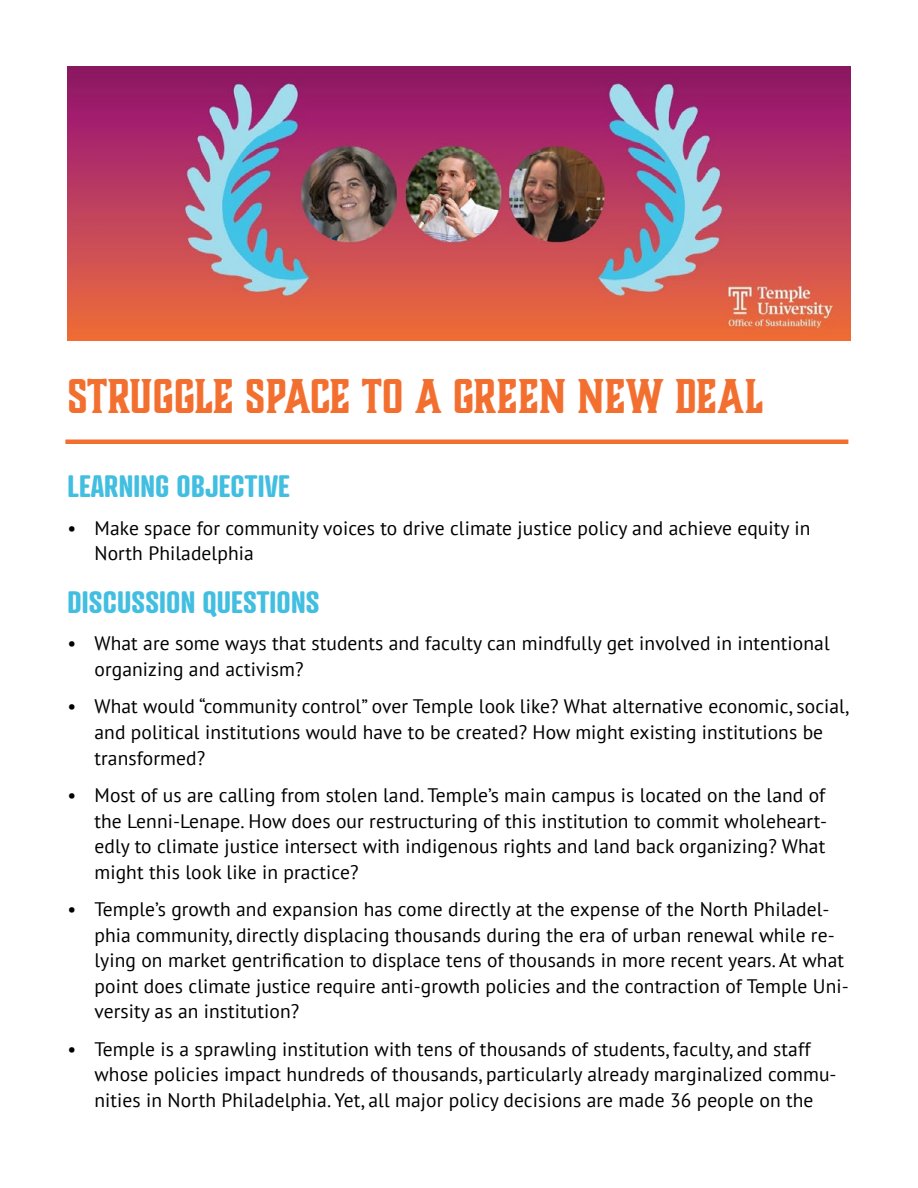
<style>
.page{position:relative;width:918px;height:1188px;background:#fff}
.page>*{position:absolute;margin:0;border:0;box-sizing:border-box;transform-origin:0 0}
.t1{font:700 45px "Boucherie Block";letter-spacing:.005em;color:#f36f2f}
.t2{font:700 30px "Atrament";letter-spacing:.005em;color:#42bee1}
.t3{font:19.5px/25.5px "PT Sans";letter-spacing:.005em;color:#000}
</style>
<div class="page">
<hr style="left:65px;top:440px;width:783px;height:4px;background:#f36f2f">
<img style="left:68px;top:66px;width:782px;height:275px">
<h1 class="t1" style="left:68px;top:367px;width:697px">STRUGGLE SPACE TO A GREEN NEW DEAL</h1>
<h2 class="t2" style="left:68px;top:467px;width:224px">LEARNING OBJECTIVE</h2>
<p class="t3" style="left:95px;top:515px;width:717px;text-indent:-27px">• Make space for community voices to drive climate justice policy and achieve equity in<br>North Philadelphia</p>
<h2 class="t2" style="left:68px;top:583px;width:253px">DISCUSSION QUESTIONS</h2>
<p class="t3" style="left:95px;top:630px;width:737px;text-indent:-27px">• What are some ways that students and faculty can mindfully get involved in intentional organizing and activism?</p>
<p class="t3" style="left:95px;top:693px;width:756px;text-indent:-27px">• What would “community control” over Temple look like? What alternative economic, social, and political institutions would have to be created? How might existing institutions be transformed?</p>
<p class="t3" style="left:95px;top:782px;width:734px;text-align:justify;text-indent:-27px">• Most of us are calling from stolen land. Temple’s main campus is located on the land of the Lenni-Lenape. How does our restructuring of this institution to commit wholeheart&shy;edly to climate justice intersect with indigenous rights and land back organizing? What might this look like in practice?</p>
<p class="t3" style="left:95px;top:896px;width:756px;text-indent:-27px">• Temple’s growth and expansion has come directly at the expense of the North Philadel&shy;phia community, directly displacing thousands during the era of urban renewal while re&shy;lying on market gentrification to displace tens of thousands in more recent years. At what point does climate justice require anti-growth policies and the contraction of Temple Uni&shy;versity as an institution?</p>
<p class="t3" style="left:95px;top:1035px;width:744px;text-indent:-27px">• Temple is a sprawling institution with tens of thousands of students, faculty, and staff whose policies impact hundreds of thousands, particularly already marginalized commu&shy;nities in North Philadelphia. Yet, all major policy decisions are made 36 people on the</p>
</div>
